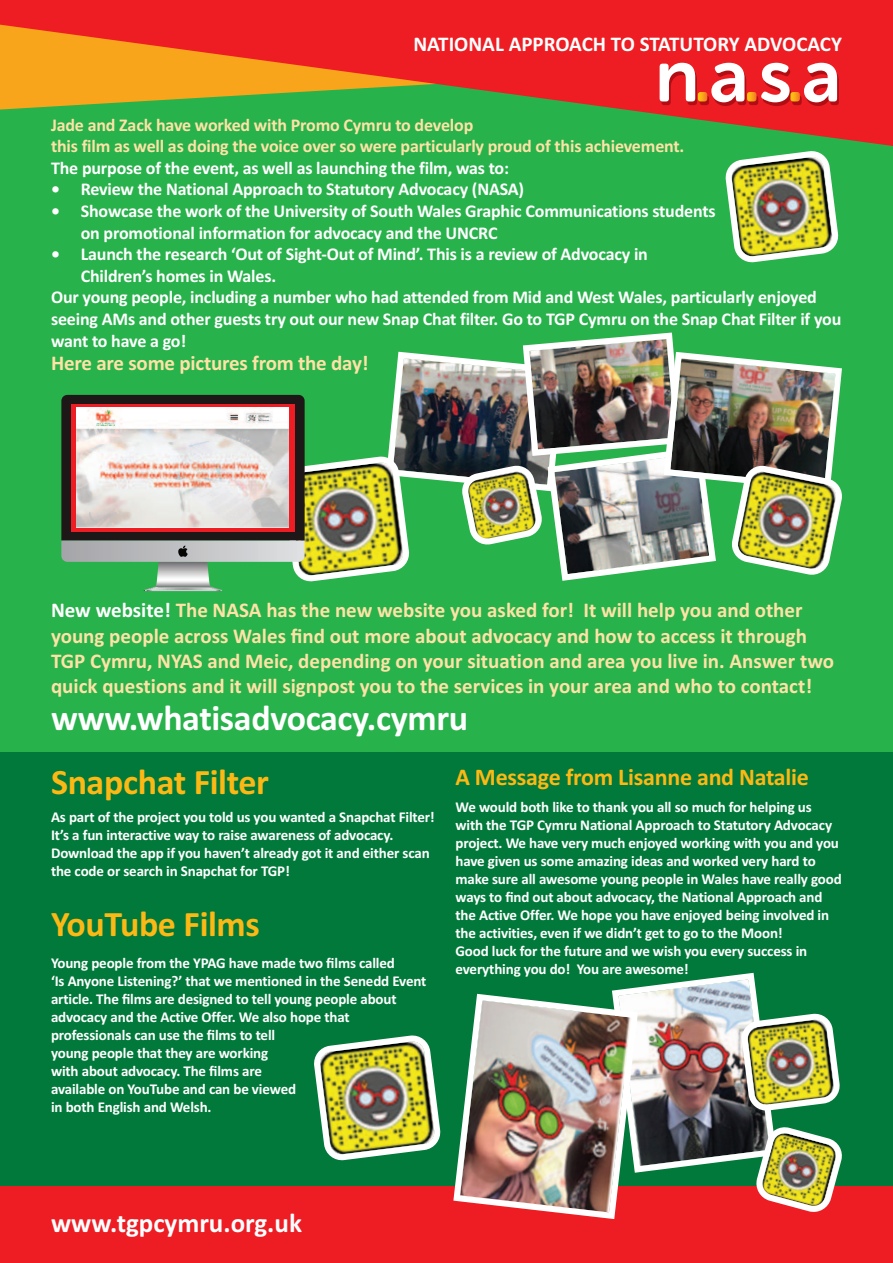
<style>
.page{position:relative;width:893px;height:1263px;background:#fff}
.page>*{position:absolute;margin:0;border:0;box-sizing:border-box;transform-origin:0 0}
.t1{font:700 36px "Calibri";letter-spacing:-.01em;color:#fcb814}
.t2{font:700 36px "Calibri";letter-spacing:-.01em;color:#fff}
.t3{font:700 27px "Calibri";color:#fff}
.t4{font:700 24px "Calibri";letter-spacing:-.01em;color:#fcb814}
.t5{font:700 21px/25.2px "Calibri";color:#ffe3a6}
.t6{font:700 21px "Calibri";color:#fff}
.t7{font:700 18px/21.6px "Calibri";letter-spacing:-.01em;color:#fff}
.t8{font:700 18px/21.6px "Calibri";letter-spacing:-.01em;color:#ffe3a6}
.t9{font:700 15px/18px "Calibri";letter-spacing:-.01em;color:#fff}
.s1{color:#fff}
</style>
<div class="page">
<div style="left:0;top:51px;width:893px;height:1212px;background:#28b24b"></div>
<div style="left:0;top:752px;width:893px;height:511px;background:#00793a"></div>
<svg style="left:0;top:0;width:893px;height:146px;fill:#ee1d23"></svg>
<svg style="left:660px;top:63px;width:179px;height:43px;background:#ec7a79"></svg>
<div style="left:0;top:1186px;width:893px;height:77px;background:#ee1d23"></div>
<img style="left:725px;top:151px;width:114px;height:112px">
<img style="left:314px;top:1035px;width:127px;height:126px">
<img style="left:453px;top:972px;width:389px;height:247px">
<img style="left:61px;top:332px;width:781px;height:259px">
<img style="left:76px;top:408px;width:213px;height:119px">
<h3 class="t6" style="left:413px;top:32px;width:430px">NATIONAL APPROACH TO STATUTORY ADVOCACY</h3>
<p class="t8" style="left:51px;top:114px;width:635px">Jade and Zack have worked with Promo Cymru to develop<br>this film as well as doing the voice over so were particularly proud of this achievement.</p>
<p class="t7" style="left:51px;top:157px;width:460px">The purpose of the event, as well as launching the film, was to:</p>
<p class="t7" style="left:51px;top:178px;width:475px">• Review the National Approach to Statutory Advocacy (NASA)</p>
<p class="t7" style="left:81px;top:200px;width:636px;text-indent:-30px">• Showcase the work of the University of South Wales Graphic Communications students on promotional information for advocacy and the UNCRC</p>
<p class="t7" style="left:51px;top:243px;width:598px">• Launch the research ‘Out of Sight-Out of Mind’. This is a review of Advocacy in</p>
<p class="t7" style="left:81px;top:265px;width:197px">Children’s homes in Wales.</p>
<p class="t7" style="left:51px;top:286px;width:767px">Our young people, including a number who had attended from Mid and West Wales, particularly enjoyed</p>
<p class="t7" style="left:51px;top:308px;width:792px">seeing AMs and other guests try out our new Snap Chat filter. Go to TGP Cymru on the Snap Chat Filter if you</p>
<p class="t7" style="left:51px;top:330px;width:137px">want to have a go!</p>
<h3 class="t5" style="left:51px;top:351px;width:319px">Here are some pictures from the day!</h3>
<p class="t5" style="left:51px;top:598px;width:785px"><span class="s1">New website!</span> The NASA has the new website you asked for! It will help you and other young people across Wales find out more about advocacy and how to access it through TGP Cymru, NYAS and Meic, depending on your situation and area you live in. Answer two quick questions and it will signpost you to the services in your area and who to contact!</p>
<h1 class="t2" style="left:51px;top:696px;width:419px">www.whatisadvocacy.cymru</h1>
<h1 class="t1" style="left:51px;top:761px;width:219px">Snapchat Filter</h1>
<p class="t9" style="left:51px;top:808px;width:385px">As part of the project you told us you wanted a Snapchat Filter!<br>It’s a fun interactive way to raise awareness of advocacy.<br>Download the app if you haven’t already got it and either scan the code or search in Snapchat for TGP!</p>
<h1 class="t1" style="left:51px;top:903px;width:210px">YouTube Films</h1>
<p class="t9" style="left:51px;top:954px;width:377px">Young people from the YPAG have made two films called<br>‘Is Anyone Listening?’ that we mentioned in the Senedd Event article. The films are designed to tell young people about advocacy and the Active Offer. We also hope that professionals can use the films to tell<br>young people that they are working<br>with about advocacy. The films are<br>available on YouTube and can be viewed<br>in both English and Welsh.</p>
<h3 class="t4" style="left:455px;top:763px;width:355px">A Message from Lisanne and Natalie</h3>
<p class="t9" style="left:455px;top:797px;width:388px">We would both like to thank you all so much for helping us with the TGP Cymru National Approach to Statutory Advocacy project. We have very much enjoyed working with you and you have given us some amazing ideas and worked very hard to make sure all awesome young people in Wales have really good ways to find out about advocacy, the National Approach and the Active Offer. We hope you have enjoyed being involved in the activities, even if we didn’t get to go to the Moon!<br>Good luck for the future and we wish you every success in everything you do! You are awesome!</p>
<h2 class="t3" style="left:51px;top:1207px;width:252px">www.tgpcymru.org.uk</h2>
</div>
